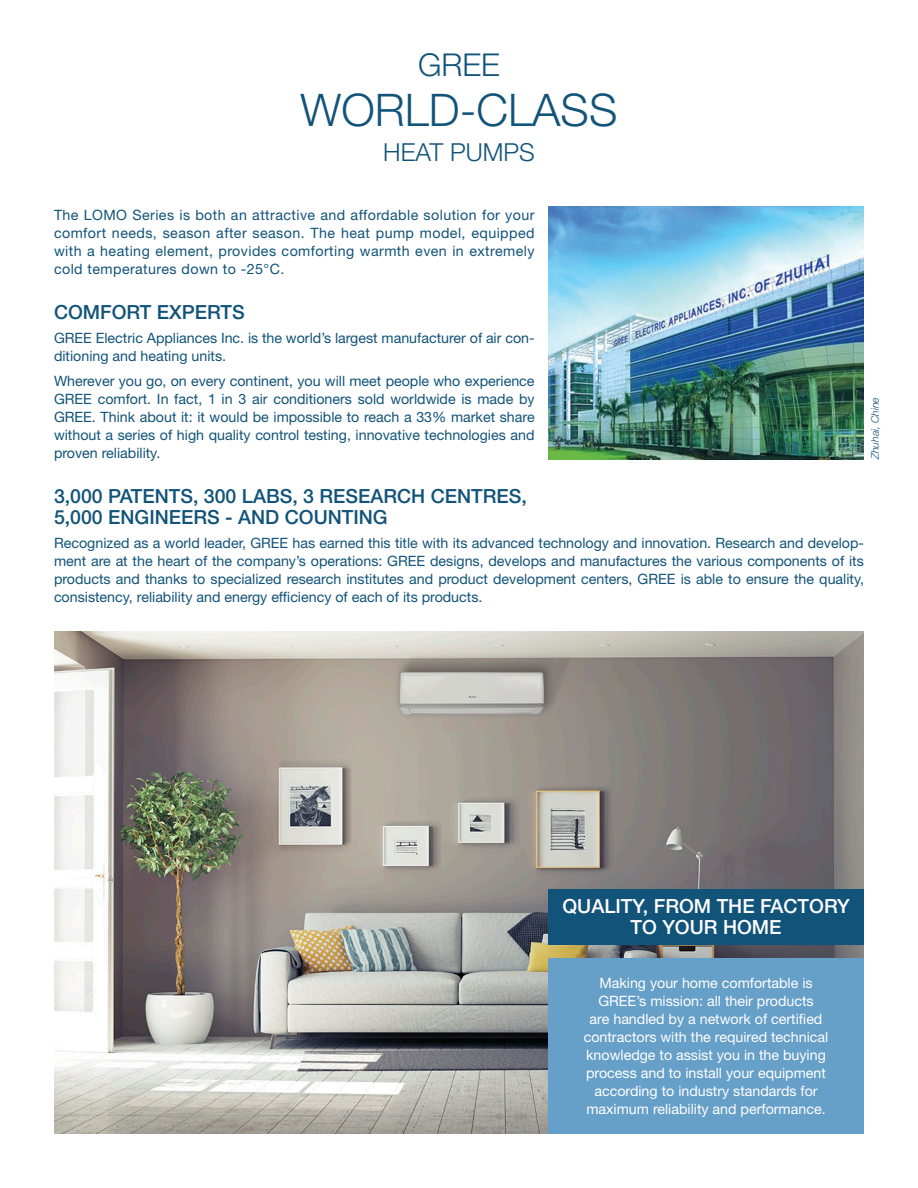
<style>
.page{position:relative;width:918px;height:1188px;background:#fff}
.page>*{position:absolute;margin:0;border:0;box-sizing:border-box;transform-origin:0 0}
.t1{font:300 45px "Helvetica Neue LT Std";color:#115379}
.t2{font:300 31.5px "Helvetica Neue LT Std";color:#115379}
.t3{font:300 24.9px "Helvetica Neue LT Std";color:#115379}
.sous-titre{font:500 19.5px/21px "Helvetica Neue LT Std";color:#115379}
.sous-titre-2{font:500 19.5px/21px "Helvetica Neue LT Std";color:#fff;text-align:center}
.texte{font:14.25px/18px "Helvetica Neue LT Std";color:#115379;text-align:justify}
.texte-2{font:14.25px/18px "Helvetica Neue LT Std";color:#fff;text-align:center}
.note{font:italic 300 10.5px "Helvetica Neue LT Std";letter-spacing:-.01em;color:#115379}
</style>
<div class="page">
<img style="left:54px;top:632px;width:810px;height:502px">
<div style="left:548px;top:889px;width:316px;height:56px;background:#115379"></div>
<div style="left:548px;top:958px;width:316px;height:176px;background:#669fc8"></div>
<img style="left:548px;top:206px;width:316px;height:253px">
<p class="t2" style="left:418px;top:45px;width:83px">GREE</p>
<p class="t1" style="left:301px;top:83px;width:318px">WORLD-CLASS</p>
<p class="t3" style="left:383px;top:137px;width:153px">HEAT PUMPS</p>
<p class="texte" style="left:54px;top:206px;width:482px">The LOMO Series is both an attractive and affordable solution for your comfort needs, season after season. The heat pump model, equipped with a heating element, provides comforting warmth even in extremely cold temperatures down to -25°C.</p>
<p class="sous-titre" style="left:54px;top:301px;width:192px">COMFORT EXPERTS</p>
<p class="texte" style="left:54px;top:329px;width:482px">GREE Electric Appliances Inc. is the world’s largest manufacturer of air con&shy;ditioning and heating units.</p>
<p class="texte" style="left:54px;top:372px;width:482px">Wherever you go, on every continent, you will meet people who experience GREE comfort. In fact, 1 in 3 air conditioners sold worldwide is made by GREE. Think about it: it would be impossible to reach a 33% market share without a series of high quality control testing, innovative technologies and proven reliability.</p>
<p class="note" style="left:869px;top:459px;width:64px;rotate:-90deg">Zhuhai, Chine</p>
<p class="sous-titre" style="left:54px;top:485px;width:474px">3,000 PATENTS, 300 LABS, 3 RESEARCH CENTRES,<br>5,000 ENGINEERS - AND COUNTING</p>
<p class="texte" style="left:54px;top:534px;width:812px">Recognized as a world leader, GREE has earned this title with its advanced technology and innovation. Research and develop&shy;ment are at the heart of the company’s operations: GREE designs, develops and manufactures the various components of its products and thanks to specialized research institutes and product development centers, GREE is able to ensure the quality, consistency, reliability and energy efficiency of each of its products.</p>
<p class="sous-titre-2" style="left:562px;top:895px;width:289px">QUALITY, FROM THE FACTORY<br>TO YOUR HOME</p>
<p class="texte-2" style="left:584px;top:973px;width:246px">Making your home comfortable is GREE’s mission: all their products<br>are handled by a network of certified contractors with the required technical knowledge to assist you in the buying process and to install your equipment according to industry standards for maximum reliability and performance.</p>
</div>
